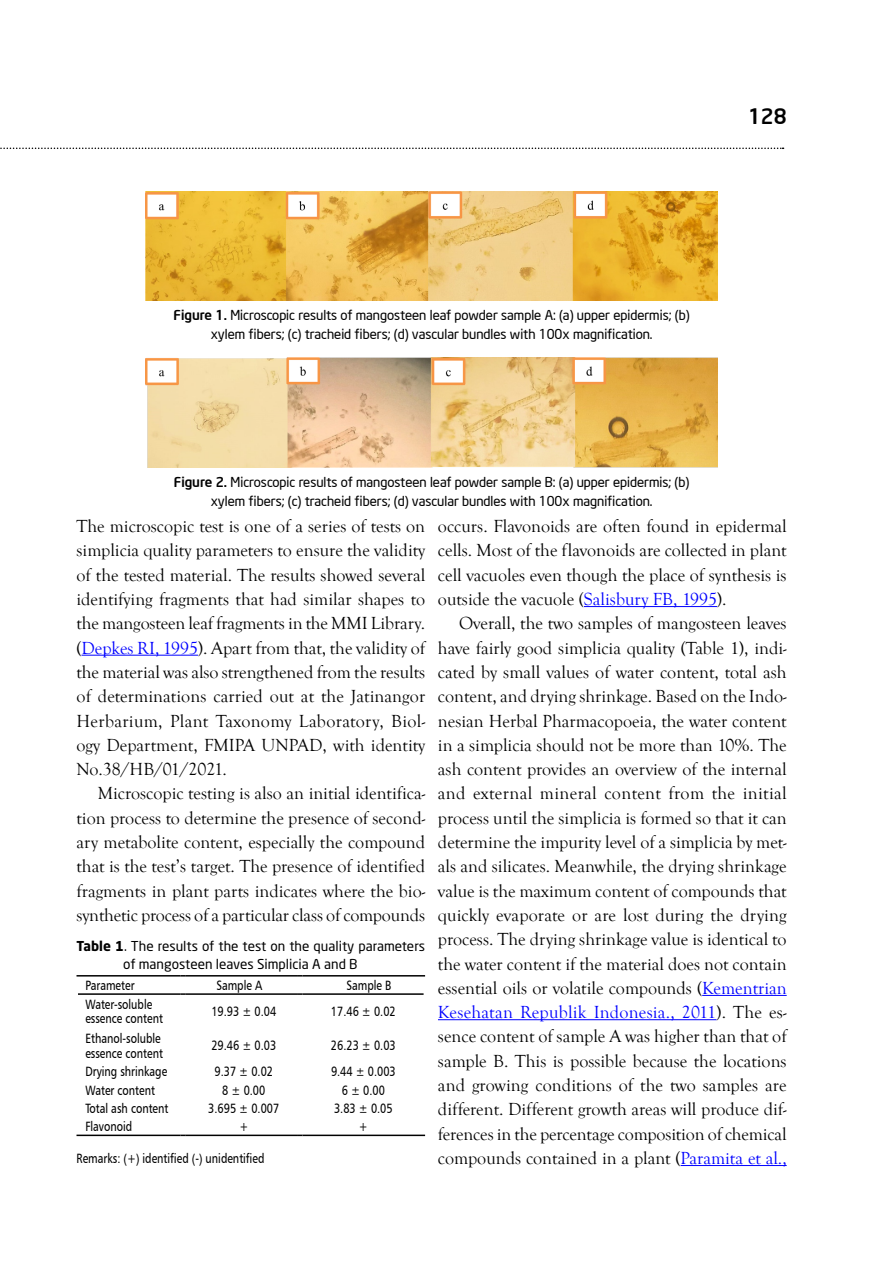
<style>
.page{position:relative;width:893px;height:1263px;background:#fff}
.page>*{position:absolute;margin:0;border:0;box-sizing:border-box;transform-origin:0 0}
.t1{font:500 21px "Neo Sans Intel";color:#000}
.t2{font:18px/24.3px "Goudy Old Style T";color:#000;text-align:justify}
.t3{font:13.5px/18.3px "Neo Sans Intel";color:#000;text-align:center}
.t4{font:13.5px/14.1px "Humanist 777 BT Roman B";color:#000;scale:.8 1}
.t5{font:13.5px/18.1px "Neo Sans Std";color:#000}
.s1{font-weight:500}
.s2{color:#00f}
.s3{font-weight:700}
</style>
<div class="page">
<svg style="left:0;top:148px;width:784px;height:1px"></svg>
<hr style="left:82px;top:655px;width:116px;height:1px;background:#00f">
<hr style="left:584px;top:606px;width:133px;height:1px;background:#00f">
<hr style="left:702px;top:995px;width:85px;height:1px;background:#00f">
<hr style="left:438px;top:1019px;width:278px;height:1px;background:#00f">
<hr style="left:681px;top:1165px;width:106px;height:1px;background:#00f">
<img style="left:145px;top:192px;width:573px;height:109px">
<img style="left:145px;top:358px;width:573px;height:109px">
<hr style="left:76px;top:975px;width:105px;height:1px;background:#000">
<hr style="left:185px;top:975px;width:113px;height:1px;background:#000">
<hr style="left:302px;top:975px;width:123px;height:1px;background:#000">
<hr style="left:78px;top:993px;width:103px;height:2px;background:#000">
<hr style="left:185px;top:993px;width:113px;height:2px;background:#000">
<hr style="left:302px;top:993px;width:122px;height:2px;background:#000">
<hr style="left:76px;top:1134px;width:105px;height:2px;background:#000">
<hr style="left:185px;top:1134px;width:113px;height:2px;background:#000">
<hr style="left:302px;top:1134px;width:123px;height:2px;background:#000">
<p class="t1" style="left:748px;top:103px;width:40px">128</p>
<p class="t3" style="left:174px;top:306px;width:517px"><span class="s1">Figure 1.</span> Microscopic results of mangosteen leaf powder sample A: (a) upper epidermis; (b) xylem fibers; (c) tracheid fibers; (d) vascular bundles with 100x magnification.</p>
<p class="t3" style="left:174px;top:473px;width:517px"><span class="s1">Figure 2.</span> Microscopic results of mangosteen leaf powder sample B: (a) upper epidermis; (b) xylem fibers; (c) tracheid fibers; (d) vascular bundles with 100x magnification.</p>
<p class="t2" style="left:76px;top:514px;width:350px">The microscopic test is one of a series of tests on simplicia quality parameters to ensure the validity of the tested material. The results showed several identifying fragments that had similar shapes to the mangosteen leaf fragments in the MMI Library. (<span class="s2">Depkes RI, 1995</span>). Apart from that, the validity of the material was also strengthened from the results of determinations carried out at the Jatinangor Herbarium, Plant Taxonomy Laboratory, Biol&shy;ogy Department, FMIPA UNPAD, with identity No.38/HB/01/2021.</p>
<p class="t2" style="left:76px;top:782px;width:350px;text-indent:21px">Microscopic testing is also an initial identifica&shy;tion process to determine the presence of second&shy;ary metabolite content, especially the compound that is the test’s target. The presence of identified fragments in plant parts indicates where the bio&shy;synthetic process of a particular class of compounds</p>
<p class="t5" style="left:123px;top:936px;width:303px;text-indent:-47px"><span class="s3">Table 1</span>. The results of the test on the quality parameters of mangosteen leaves Simplicia A and B</p>
<p class="t4" style="left:85px;top:978px;width:63px">Parameter</p>
<p class="t4" style="left:216px;top:978px;width:59px">Sample A</p>
<p class="t4" style="left:346px;top:978px;width:58px">Sample B</p>
<p class="t4" style="left:85px;top:997px;width:99px">Water-soluble essence content</p>
<p class="t4" style="left:211px;top:1004px;width:82px">19.93 ± 0.04</p>
<p class="t4" style="left:331px;top:1004px;width:82px">17.46 ± 0.02</p>
<p class="t4" style="left:85px;top:1031px;width:99px">Ethanol-soluble essence content</p>
<p class="t4" style="left:211px;top:1038px;width:82px">29.46 ± 0.03</p>
<p class="t4" style="left:331px;top:1038px;width:82px">26.23 ± 0.03</p>
<p class="t4" style="left:85px;top:1064px;width:104px">Drying shrinkage</p>
<p class="t4" style="left:215px;top:1064px;width:75px">9.37 ± 0.02</p>
<p class="t4" style="left:331px;top:1064px;width:82px">9.44 ± 0.003</p>
<p class="t4" style="left:85px;top:1083px;width:89px">Water content</p>
<p class="t4" style="left:222px;top:1083px;width:55px">8 ± 0.00</p>
<p class="t4" style="left:342px;top:1083px;width:55px">6 ± 0.00</p>
<p class="t4" style="left:85px;top:1101px;width:105px">Total ash content</p>
<p class="t4" style="left:208px;top:1101px;width:90px">3.695 ± 0.007</p>
<p class="t4" style="left:334px;top:1101px;width:75px">3.83 ± 0.05</p>
<p class="t4" style="left:85px;top:1119px;width:60px">Flavonoid</p>
<p class="t4" style="left:239px;top:1119px;width:13px">+</p>
<p class="t4" style="left:359px;top:1119px;width:13px">+</p>
<p class="t4" style="left:77px;top:1151px;width:236px">Remarks: (+) identified (-) unidentified</p>
<p class="t2" style="left:438px;top:514px;width:350px">occurs. Flavonoids are often found in epidermal cells. Most of the flavonoids are collected in plant cell vacuoles even though the place of synthesis is outside the vacuole (<span class="s2">Salisbury FB, 1995</span>).</p>
<p class="t2" style="left:438px;top:612px;width:350px;text-indent:21px">Overall, the two samples of mangosteen leaves have fairly good simplicia quality (Table 1), indi&shy;cated by small values of water content, total ash content, and drying shrinkage. Based on the Indo&shy;nesian Herbal Pharmacopoeia, the water content in a simplicia should not be more than 10%. The ash content provides an overview of the internal and external mineral content from the initial process until the simplicia is formed so that it can determine the impurity level of a simplicia by met&shy;als and silicates. Meanwhile, the drying shrinkage value is the maximum content of compounds that quickly evaporate or are lost during the drying process. The drying shrinkage value is identical to the water content if the material does not contain essential oils or volatile compounds (<span class="s2">Kementrian Kesehatan Republik Indonesia., 2011</span>). The es&shy;sence content of sample A was higher than that of sample B. This is possible because the locations and growing conditions of the two samples are different. Different growth areas will produce dif&shy;ferences in the percentage composition of chemical compounds contained in a plant (<span class="s2">Paramita et al.,</span></p>
</div>
